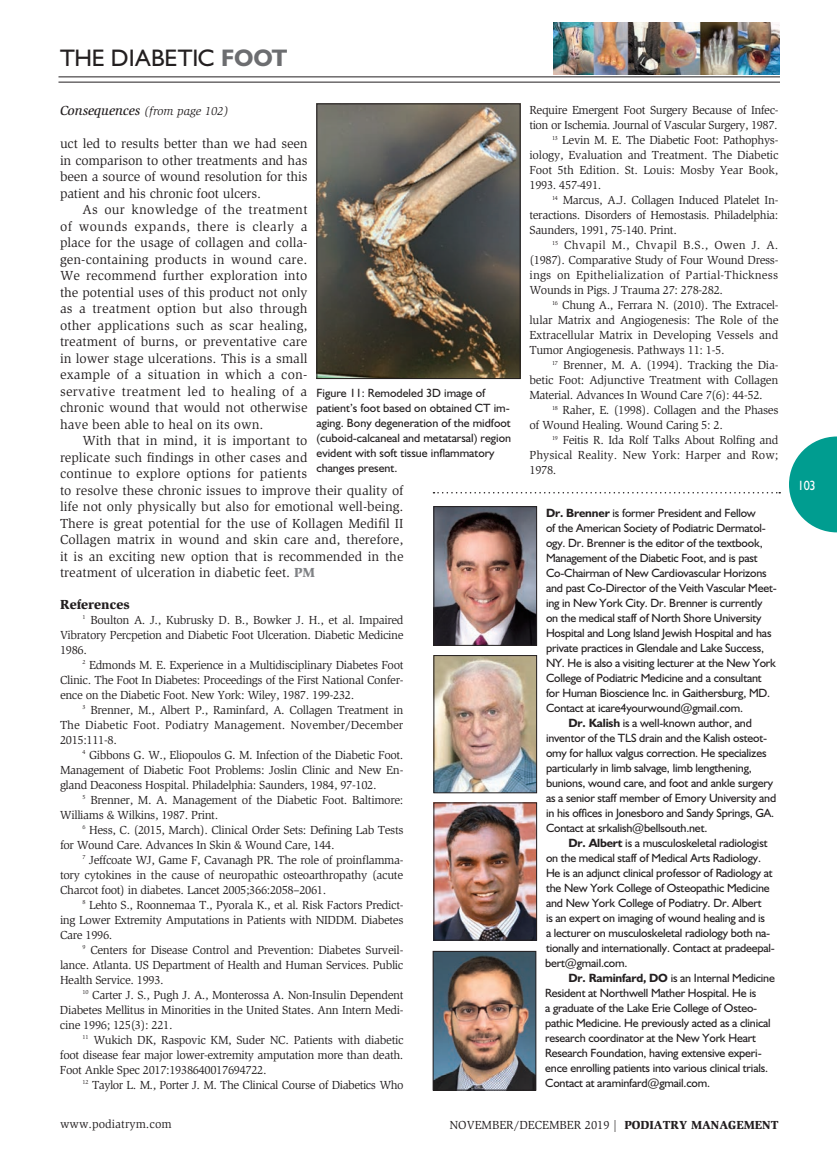
<style>
.page{position:relative;width:837px;height:1161px;background:#fff}
.page>*{position:absolute;margin:0;border:0;box-sizing:border-box;transform-origin:0 0}
.t1{font:24px "Humanist 521 BT";color:#231f20}
._2011-Global_Text{font:13.5px/16.5px "Slimbach";color:#231f20;text-align:justify}
._2011-Subhead1{font:900 13.5px "Slimbach";color:#231f20}
.t2{font:13.5px "Humanist 521 BT";color:#fff;scale:.9 1}
._2011-Global_Text-2{font:12px/15px "Slimbach";letter-spacing:-.03em;color:#231f20;text-align:justify}
._2011-Auth_Bio{font:12px/15px "Humanist 521 BT";letter-spacing:-.015em;color:#231f20}
._2011-Photo_Caption{font:12px/15px "Humanist 521 BT";color:#231f20}
._2011-Global_Text-3{font:12px "Slimbach";color:#231f20}
.t3{font:italic 12px "Slimbach";color:#231f20}
.s1{font-weight:700;color:#6c6d70}
.s2{font-weight:500;font-size:13.5px}
.s3{font-weight:900;color:#808285}
.s4{font-weight:700}
.s5{font-weight:900}
</style>
<div class="page">
<svg style="left:789px;top:436px;width:48px;height:96px"></svg>
<hr style="left:58px;top:76px;width:722px;height:1px;background:#231f20">
<hr style="left:58px;top:82px;width:722px;height:1px;background:#231f20">
<img style="left:554px;top:22px;width:226px;height:53px">
<svg style="left:434px;top:492px;width:346px;height:2px"></svg>
<img style="left:436px;top:508px;width:99px;height:136px">
<div style="left:434px;top:506px;width:103px;height:140px;border:1px solid #231f20"></div>
<img style="left:436px;top:657px;width:99px;height:134px">
<div style="left:434px;top:655px;width:103px;height:138px;border:1px solid #231f20"></div>
<img style="left:436px;top:804px;width:99px;height:134px">
<div style="left:434px;top:802px;width:103px;height:138px;border:1px solid #231f20"></div>
<img style="left:435px;top:953px;width:99px;height:135px">
<div style="left:433px;top:951px;width:103px;height:139px;border:1px solid #231f20"></div>
<img style="left:318px;top:106px;width:200px;height:271px">
<div style="left:316px;top:104px;width:204px;height:275px;border:1px solid #231f20"></div>
<p class="t1" style="left:60px;top:43px;width:229px">THE DIABETIC <span class="s1">FOOT</span></p>
<p class="t3" style="left:60px;top:104px;width:170px"><span class="s2">Consequences</span> (from page 102)</p>
<p class="_2011-Global_Text" style="left:60px;top:135px;width:249px">uct led to results better than we had seen in comparison to other treatments and has been a source of wound resolution for this patient and his chronic foot ulcers.</p>
<p class="_2011-Global_Text" style="left:60px;top:201px;width:249px;text-indent:23px">As our knowledge of the treatment of wounds expands, there is clearly a place for the usage of collagen and colla&shy;gen-containing products in wound care.<br>We recommend further exploration into the potential uses of this product not only as a treatment option but also through other applications such as scar healing, treatment of burns, or preventative care in lower stage ulcerations. This is a small example of a situation in which a con&shy;servative treatment led to healing of a chronic wound that would not otherwise have been able to heal on its own.</p>
<p class="_2011-Global_Text" style="left:60px;top:432px;width:345px;text-align:left;text-indent:23px">With that in mind, it is important to<br>replicate such findings in other cases and<br>continue to explore options for patients<br>to resolve these chronic issues to improve their quality of life not only physically but also for emotional well-being.<br>There is great potential for the use of Kollagen Medifil II Collagen matrix in wound and skin care and, therefore, it is an exciting new option that is recommended in the treatment of ulceration in diabetic feet. <span class="s3">PM</span></p>
<p class="_2011-Subhead1" style="left:60px;top:596px;width:71px">References</p>
<p class="_2011-Global_Text-2" style="left:60px;top:612px;width:345px;text-indent:22px"><sup>1</sup> Boulton A. J., Kubrusky D. B., Bowker J. H., et al. Impaired Vibratory Percpetion and Diabetic Foot Ulceration. Diabetic Medicine 1986.</p>
<p class="_2011-Global_Text-2" style="left:60px;top:657px;width:345px;text-indent:22px"><sup>2</sup> Edmonds M. E. Experience in a Multidisciplinary Diabetes Foot Clinic. The Foot In Diabetes: Proceedings of the First National Confer&shy;ence on the Diabetic Foot. New York: Wiley, 1987. 199-232.</p>
<p class="_2011-Global_Text-2" style="left:60px;top:702px;width:345px;text-indent:22px"><sup>3</sup> Brenner, M., Albert P., Raminfard, A. Collagen Treatment in The Diabetic Foot. Podiatry Management. November/December 2015:111-8.</p>
<p class="_2011-Global_Text-2" style="left:60px;top:747px;width:345px;text-indent:22px"><sup>4</sup> Gibbons G. W., Eliopoulos G. M. Infection of the Diabetic Foot.<br>Management of Diabetic Foot Problems: Joslin Clinic and New En&shy;gland Deaconess Hospital. Philadelphia: Saunders, 1984, 97-102.</p>
<p class="_2011-Global_Text-2" style="left:60px;top:792px;width:345px;text-indent:23px"><sup>5</sup> Brenner, M. A. Management of the Diabetic Foot. Baltimore:<br>Williams &amp; Wilkins, 1987. Print.</p>
<p class="_2011-Global_Text-2" style="left:60px;top:822px;width:345px;text-indent:22px"><sup>6</sup> Hess, C. (2015, March). Clinical Order Sets: Defining Lab Tests for Wound Care. Advances In Skin &amp; Wound Care, 144.</p>
<p class="_2011-Global_Text-2" style="left:60px;top:852px;width:345px;text-indent:22px"><sup>7</sup> Jeffcoate WJ, Game F, Cavanagh PR. The role of proinflamma&shy;tory cytokines in the cause of neuropathic osteoarthropathy (acute Charcot foot) in diabetes. Lancet 2005;366:2058–2061.</p>
<p class="_2011-Global_Text-2" style="left:60px;top:897px;width:345px;text-indent:22px"><sup>8</sup> Lehto S., Roonnemaa T., Pyorala K., et al. Risk Factors Predict&shy;ing Lower Extremity Amputations in Patients with NIDDM. Diabetes Care 1996.</p>
<p class="_2011-Global_Text-2" style="left:60px;top:942px;width:345px;text-indent:22px"><sup>9</sup> Centers for Disease Control and Prevention: Diabetes Surveil&shy;lance. Atlanta. US Department of Health and Human Services. Public Health Service. 1993.</p>
<p class="_2011-Global_Text-2" style="left:60px;top:987px;width:345px;text-indent:23px"><sup>10</sup> Carter J. S., Pugh J. A., Monterossa A. Non-Insulin Dependent Diabetes Mellitus in Minorities in the United States. Ann Intern Medi&shy;cine 1996; 125(3): 221.</p>
<p class="_2011-Global_Text-2" style="left:60px;top:1032px;width:345px;text-indent:23px"><sup>11</sup> Wukich DK, Raspovic KM, Suder NC. Patients with diabetic foot disease fear major lower-extremity amputation more than death.<br>Foot Ankle Spec 2017:1938640017694722.</p>
<p class="_2011-Global_Text-2" style="left:82px;top:1077px;width:323px"><sup>12</sup> Taylor L. M., Porter J. M. The Clinical Course of Diabetics Who</p>
<p class="_2011-Photo_Caption" style="left:316px;top:385px;width:196px">Figure 11: Remodeled 3D image of patient’s foot based on obtained CT im&shy;aging. Bony degeneration of the midfoot (cuboid-calcaneal and metatarsal) region evident with soft tissue inflammatory changes present.</p>
<p class="_2011-Global_Text-2" style="left:530px;top:103px;width:250px">Require Emergent Foot Surgery Because of Infec&shy;tion or Ischemia. Journal of Vascular Surgery, 1987.</p>
<p class="_2011-Global_Text-2" style="left:529px;top:133px;width:251px;text-indent:23px"><sup>13</sup> Levin M. E. The Diabetic Foot: Pathophys&shy;iology, Evaluation and Treatment. The Diabetic Foot 5th Edition. St. Louis: Mosby Year Book, 1993. 457-491.</p>
<p class="_2011-Global_Text-2" style="left:530px;top:193px;width:250px;text-indent:22px"><sup>14</sup> Marcus, A.J. Collagen Induced Platelet In&shy;teractions. Disorders of Hemostasis. Philadelphia:<br>Saunders, 1991, 75-140. Print.</p>
<p class="_2011-Global_Text-2" style="left:530px;top:238px;width:250px;text-indent:22px"><sup>15</sup> Chvapil M., Chvapil B.S., Owen J. A. (1987). Comparative Study of Four Wound Dress&shy;ings on Epithelialization of Partial-Thickness Wounds in Pigs. J Trauma 27: 278-282.</p>
<p class="_2011-Global_Text-2" style="left:529px;top:298px;width:251px;text-indent:23px"><sup>16</sup> Chung A., Ferrara N. (2010). The Extracel&shy;lular Matrix and Angiogenesis: The Role of the Extracellular Matrix in Developing Vessels and Tumor Angiogenesis. Pathways 11: 1-5.</p>
<p class="_2011-Global_Text-2" style="left:529px;top:358px;width:250px;text-indent:23px"><sup>17</sup> Brenner, M. A. (1994). Tracking the Dia&shy;betic Foot: Adjunctive Treatment with Collagen Material. Advances In Wound Care 7(6): 44-52.</p>
<p class="_2011-Global_Text-2" style="left:529px;top:403px;width:251px;text-indent:23px"><sup>18</sup> Raher, E. (1998). Collagen and the Phases of Wound Healing. Wound Caring 5: 2.</p>
<p class="_2011-Global_Text-2" style="left:529px;top:433px;width:250px;text-indent:23px"><sup>19</sup> Feitis R. Ida Rolf Talks About Rolfing and Physical Reality. New York: Harper and Row; 1978.</p>
<p class="_2011-Auth_Bio" style="left:546px;top:505px;width:232px"><span class="s4">Dr. Brenner</span> is former President and Fellow<br>of the American Society of Podiatric Dermatol&shy;ogy. Dr. Brenner is the editor of the textbook, Management of the Diabetic Foot, and is past Co-Chairman of New Cardiovascular Horizons and past Co-Director of the Veith Vascular Meet&shy;ing in New York City. Dr. Brenner is currently on the medical staff of North Shore University Hospital and Long Island Jewish Hospital and has private practices in Glendale and Lake Success, NY. He is also a visiting lecturer at the New York College of Podiatric Medicine and a consultant for Human Bioscience Inc. in Gaithersburg, MD.<br>Contact at icare4yourwound@gmail.com.</p>
<p class="_2011-Auth_Bio" style="left:546px;top:715px;width:232px;text-indent:22px"><span class="s4">Dr. Kalish</span> is a well-known author, and inventor of the TLS drain and the Kalish osteot&shy;omy for hallux valgus correction. He specializes particularly in limb salvage, limb lengthening, bunions, wound care, and foot and ankle surgery as a senior staff member of Emory University and in his offices in Jonesboro and Sandy Springs, GA.<br>Contact at srkalish@bellsouth.net.</p>
<p class="_2011-Auth_Bio" style="left:545px;top:835px;width:231px;text-indent:23px"><span class="s4">Dr. Albert</span> is a musculoskeletal radiologist on the medical staff of Medical Arts Radiology.<br>He is an adjunct clinical professor of Radiology at the New York College of Osteopathic Medicine and New York College of Podiatry. Dr. Albert<br>is an expert on imaging of wound healing and is<br>a lecturer on musculoskeletal radiology both na&shy;tionally and internationally. Contact at pradeepal&shy;bert@gmail.com.</p>
<p class="_2011-Auth_Bio" style="left:545px;top:970px;width:231px;text-indent:23px"><span class="s4">Dr. Raminfard, DO</span> is an Internal Medicine Resident at Northwell Mather Hospital. He is<br>a graduate of the Lake Erie College of Osteo&shy;pathic Medicine. He previously acted as a clinical research coordinator at the New York Heart Research Foundation, having extensive experi&shy;ence enrolling patients into various clinical trials.<br>Contact at araminfard@gmail.com.</p>
<p class="_2011-Global_Text-3" style="left:60px;top:1117px;width:113px">www.podiatrym.com</p>
<p class="_2011-Global_Text-3" style="left:449px;top:1118px;width:331px">NOVEMBER/DECEMBER 2019 | <span class="s5">PODIATRY MANAGEMENT</span></p>
<p class="t2" style="left:798px;top:477px;width:21px">103</p>
</div>
